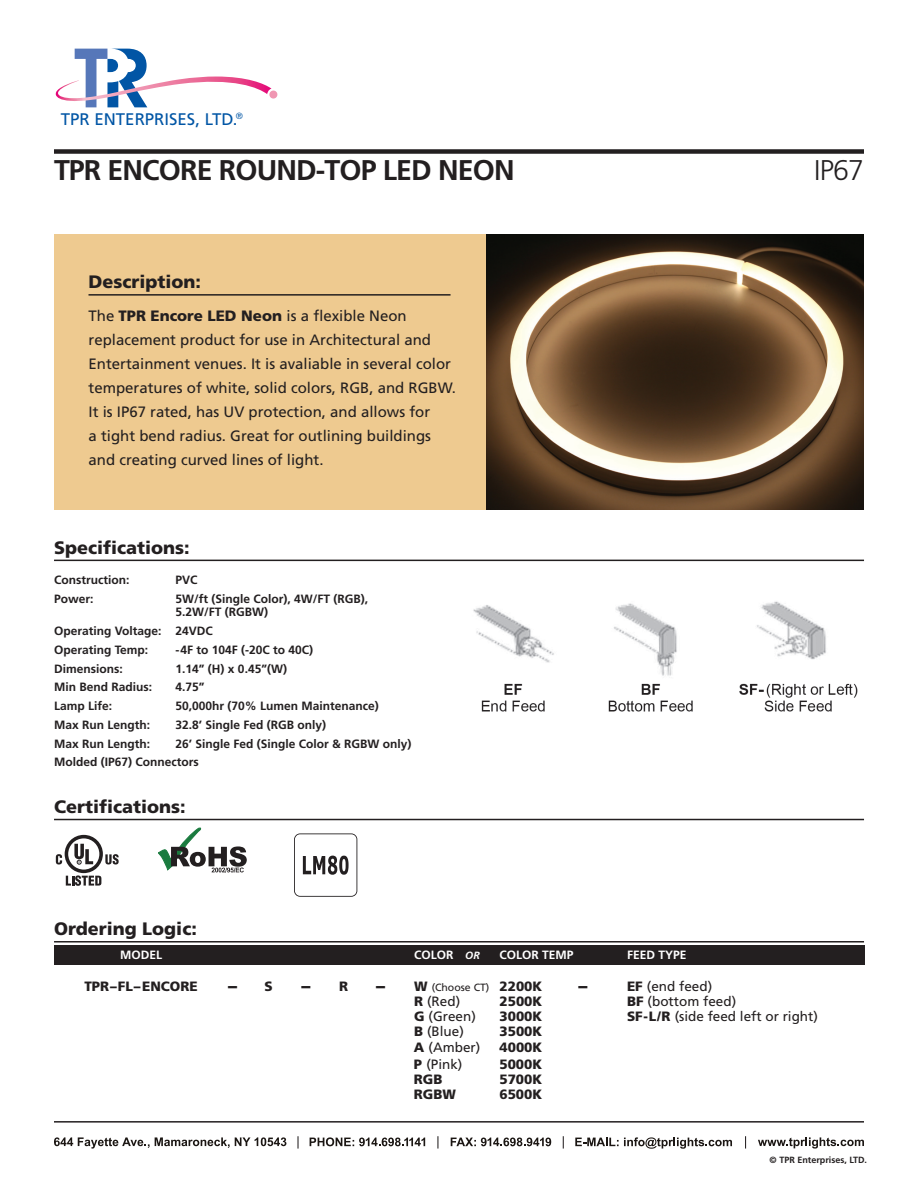
<style>
.page{position:relative;width:918px;height:1188px;background:#fff}
.page>*{position:absolute;margin:0;border:0;box-sizing:border-box;transform-origin:0 0}
.t1{font:700 28.5px "Frutiger LT Std";letter-spacing:-.03em;color:#231f20}
.t2{font:300 28.5px "Frutiger LT Std";color:#231f20}
.t3{font:900 18px "Frutiger LT Std";color:#231f20}
.t4{font:16.8px "Frutiger LT Std";color:#0155a5}
.t5{font:15px/24px "Frutiger LT Std";color:#231f20}
.t6{font:13.5px "Frutiger LT Std";color:#231f20}
.t7{font:900 13.5px "Frutiger LT Std";color:#231f20}
.t8{font:700 12px/18.8px "Frutiger LT Std";color:#231f20}
.t9{font:700 12px "Frutiger LT Std";color:#fff}
.t10{font:10.5px "Frutiger LT Std";color:#231f20}
.t11{font:700 9px "Frutiger LT Std";color:#231f20}
.s1{font-weight:900}
.s2{font-style:italic;font-size:10.5px}
.s3{font-weight:900;font-size:13.5px}
</style>
<div class="page">
<svg style="left:55px;top:49px;width:217px;height:58px"></svg>
<div style="left:269px;top:91px;width:8px;height:8px;background:#f096b2;border-radius:50%"></div>
<div style="left:54px;top:149px;width:810px;height:5px;background:#231f20"></div>
<hr style="left:54px;top:1121px;width:810px;height:2px;background:#231f20">
<svg style="left:54px;top:1137px;width:232px;height:12px"></svg>
<svg style="left:310px;top:1137px;width:115px;height:9px"></svg>
<svg style="left:451px;top:1138px;width:100px;height:8px"></svg>
<svg style="left:575px;top:1137px;width:157px;height:12px"></svg>
<svg style="left:758px;top:1137px;width:106px;height:12px"></svg>
<svg style="left:297px;top:1136px;width:2px;height:13px"></svg>
<svg style="left:437px;top:1136px;width:1px;height:13px"></svg>
<svg style="left:563px;top:1136px;width:1px;height:13px"></svg>
<svg style="left:745px;top:1136px;width:1px;height:13px"></svg>
<img style="left:486px;top:234px;width:378px;height:276px">
<div style="left:54px;top:234px;width:432px;height:276px;background:#eeca90"></div>
<hr style="left:88px;top:294px;width:363px;height:2px;background:#231f20">
<hr style="left:54px;top:560px;width:810px;height:1px;background:#231f20">
<img style="left:473px;top:601px;width:385px;height:111px">
<hr style="left:54px;top:819px;width:810px;height:1px;background:#231f20">
<svg style="left:66px;top:875px;width:35px;height:11px"></svg>
<svg style="left:105px;top:854px;width:14px;height:11px"></svg>
<div style="left:65px;top:835px;width:38px;height:38px;background:#231f20;border-radius:50%"></div>
<svg style="left:68px;top:838px;width:31px;height:32px"></svg>
<svg style="left:74px;top:844px;width:19px;height:20px"></svg>
<svg style="left:56px;top:854px;width:6px;height:11px"></svg>
<svg style="left:158px;top:828px;width:89px;height:45px"></svg>
<svg style="left:294px;top:833px;width:63px;height:64px"></svg>
<div style="left:54px;top:945px;width:810px;height:20px;background:#231f20"></div>
<hr style="left:54px;top:941px;width:810px;height:2px;background:#231f20">
<h3 class="t4" style="left:61px;top:109px;width:184px">TPR ENTERPRISES, LTD. <sup>®</sup></h3>
<h1 class="t1" style="left:54px;top:153px;width:462px">TPR Encore Round-top LED neon</h1>
<h1 class="t2" style="left:814px;top:154px;width:51px">Ip67</h1>
<h2 class="t3" style="left:88px;top:271px;width:114px">Description:</h2>
<p class="t5" style="left:88px;top:304px;width:369px">The <span class="s1">TPR Encore LED Neon</span> is a flexible Neon replacement product for use in Architectural and Entertainment venues. It is avaliable in several color temperatures of white, solid colors, RGB, and RGBW.<br>It is IP67 rated, has UV protection, and allows for<br>a tight bend radius. Great for outlining buildings and creating curved lines of light.</p>
<h2 class="t3" style="left:54px;top:536px;width:137px">Specifications:</h2>
<p class="t8" style="left:54px;top:571px;width:77px">Construction:</p>
<p class="t8" style="left:176px;top:571px;width:23px">PVC</p>
<p class="t8" style="left:54px;top:590px;width:41px">Power:</p>
<p class="t8" style="left:176px;top:592px;width:194px;line-height:13.5px">5W/ft (Single Color), 4W/FT (RGB),<br>5.2W/FT (RGBW)</p>
<p class="t8" style="left:54px;top:622px;width:152px">Operating Voltage: 24VDC<br>Operating Temp:</p>
<p class="t8" style="left:176px;top:640px;width:139px">-4F to 104F (-20C to 40C)</p>
<p class="t8" style="left:54px;top:659px;width:70px">Dimensions:</p>
<p class="t8" style="left:176px;top:659px;width:113px">1.14” (H) x 0.45”(W)</p>
<p class="t8" style="left:54px;top:678px;width:100px">Min Bend Radius:</p>
<p class="t8" style="left:176px;top:678px;width:31px">4.75”</p>
<p class="t8" style="left:54px;top:697px;width:60px">Lamp Life:</p>
<p class="t8" style="left:176px;top:697px;width:205px">50,000hr (70% Lumen Maintenance)</p>
<p class="t8" style="left:54px;top:715px;width:98px">Max Run Length:</p>
<p class="t8" style="left:176px;top:715px;width:152px">32.8’ Single Fed (RGB only)</p>
<p class="t8" style="left:54px;top:734px;width:98px">Max Run Length:</p>
<p class="t8" style="left:54px;top:734px;width:359px;text-indent:122px">26’ Single Fed (Single Color &amp; RGBW only)<br>Molded (IP67) Connectors</p>
<h2 class="t3" style="left:54px;top:795px;width:133px">Certifications:</h2>
<h2 class="t3" style="left:54px;top:918px;width:144px">Ordering Logic:</h2>
<p class="t9" style="left:120px;top:948px;width:43px">MODEL</p>
<p class="t9" style="left:414px;top:948px;width:79px">COLOR <span class="s2">OR</span> CO</p>
<p class="t9" style="left:516px;top:948px;width:59px">LOR TEMP</p>
<p class="t9" style="left:627px;top:948px;width:61px">FEED TYPE</p>
<p class="t7" style="left:84px;top:978px;width:115px">TPR–FL–ENCORE</p>
<p class="t7" style="left:264px;top:978px;width:10px">S</p>
<p class="t7" style="left:339px;top:978px;width:11px">R</p>
<p class="t10" style="left:414px;top:981px;width:130px"><span class="s3">W</span> (Choose CT) <span class="s3">2200K</span></p>
<p class="t6" style="left:627px;top:978px;width:87px"><span class="s1">EF</span> (end feed)</p>
<p class="t6" style="left:414px;top:993px;width:48px"><span class="s1">R</span> (Red)</p>
<p class="t7" style="left:500px;top:993px;width:44px">2500K</p>
<p class="t6" style="left:627px;top:993px;width:111px"><span class="s1">BF</span> (bottom feed)</p>
<p class="t6" style="left:414px;top:1008px;width:63px"><span class="s1">G</span> (Green)</p>
<p class="t7" style="left:500px;top:1008px;width:44px">3000K</p>
<p class="t6" style="left:627px;top:1008px;width:192px"><span class="s1">SF-L/R</span> (side feed left or right)</p>
<p class="t6" style="left:414px;top:1023px;width:51px"><span class="s1">B</span> (Blue)</p>
<p class="t7" style="left:500px;top:1023px;width:44px">3500K</p>
<p class="t6" style="left:414px;top:1039px;width:68px"><span class="s1">A</span> (Amber)</p>
<p class="t7" style="left:499px;top:1039px;width:44px">4000K</p>
<p class="t6" style="left:414px;top:1056px;width:50px"><span class="s1">P</span> (Pink)</p>
<p class="t7" style="left:499px;top:1056px;width:44px">5000K</p>
<p class="t7" style="left:414px;top:1071px;width:30px">RGB</p>
<p class="t7" style="left:499px;top:1071px;width:44px">5700K</p>
<p class="t7" style="left:414px;top:1086px;width:44px">RGBW</p>
<p class="t7" style="left:499px;top:1086px;width:44px">6500K</p>
<h2 class="t3" style="left:228px;top:975px;width:10px">–</h2>
<h2 class="t3" style="left:302px;top:975px;width:10px">–</h2>
<h2 class="t3" style="left:376px;top:975px;width:10px">–</h2>
<h2 class="t3" style="left:578px;top:975px;width:10px">–</h2>
<p class="t11" style="left:770px;top:1154px;width:99px">© TPR Enterprises, LTD.</p>
</div>
